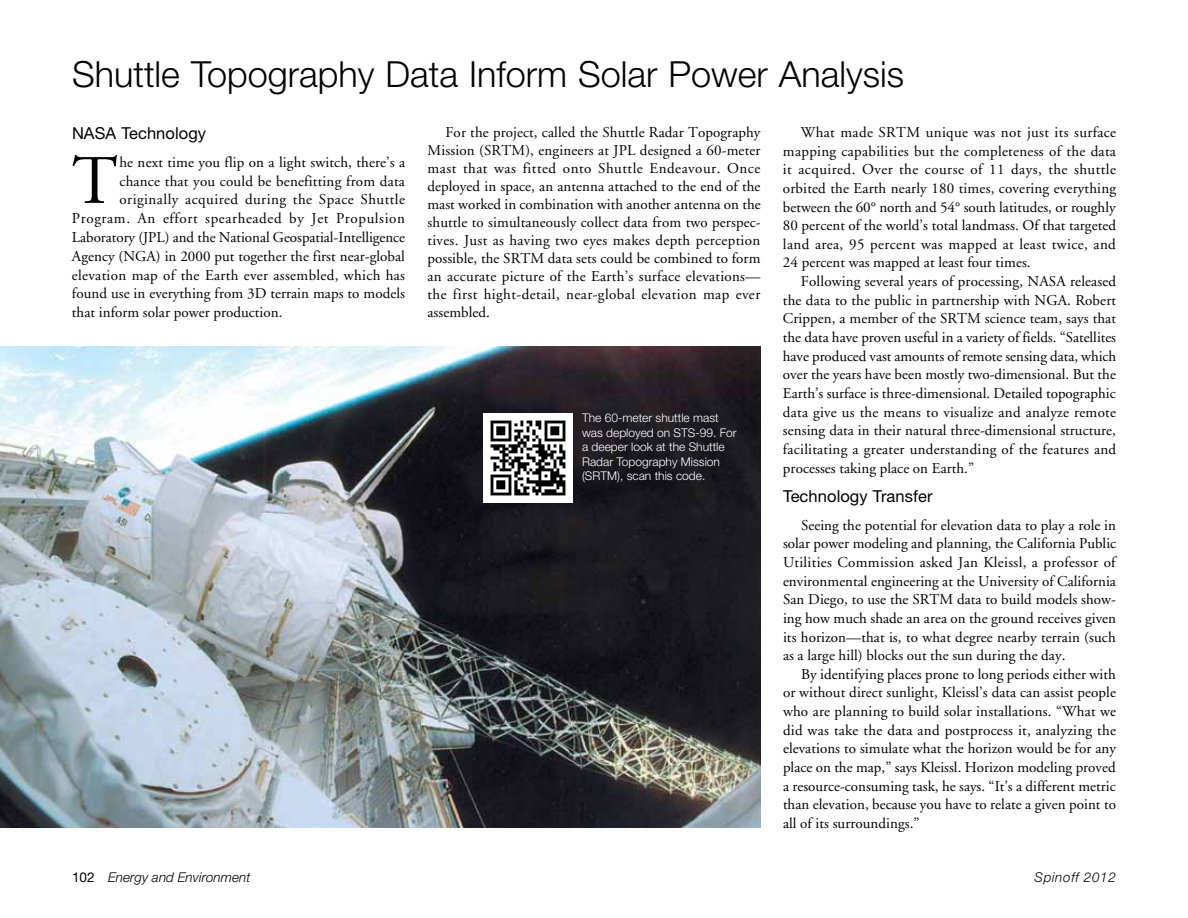
<style>
.page{position:relative;width:1188px;height:918px;background:#fff}
.page>*{position:absolute;margin:0;border:0;box-sizing:border-box;transform-origin:0 0}
.t1{font:69.3px "Adobe Garamond";color:#000}
.t2{font:300 36px "Helvetica Neue";color:#000}
.t3{font:16.5px "Helvetica Neue";letter-spacing:.005em;color:#000}
.t4{font:15px/18.6px "Adobe Garamond";letter-spacing:.005em;color:#000;text-align:justify}
.t5{font:15px "Adobe Garamond";letter-spacing:.04em;color:#000}
.t6{font:15px "Adobe Garamond";letter-spacing:.035em;color:#000}
.t7{font:italic 300 13.5px "Helvetica Neue";letter-spacing:.005em;color:#000}
.t8{font:italic 300 13.5px "Helvetica Neue";letter-spacing:.05em;color:#000}
.t9{font:300 12px/14.4px "Helvetica Neue";color:#fff}
.s1{font-weight:400;font-style:normal}
</style>
<div class="page">
<img style="left:0;top:346px;width:760px;height:482px">
<img style="left:483px;top:413px;width:90px;height:90px">
<h2 class="t2" style="left:72px;top:52px;width:834px">Shuttle Topography Data Inform Solar Power Analysis</h2>
<p class="t3" style="left:72px;top:123px;width:136px">NASA Technology</p>
<h1 class="t1" style="left:72px;top:144px;width:47px">T</h1>
<p class="t4" style="left:119px;top:153px;width:287px">he next time you flip on a light switch, there’s a</p>
<p class="t4" style="left:427px;top:124px;width:335px;line-height:18px;text-indent:18px">For the project, called the Shuttle Radar Topography Mission (SRTM), engineers at JPL designed a 60-meter mast that was fitted onto Shuttle Endeavour. Once deployed in space, an antenna attached to the end of the mast worked in combination with another antenna on the shuttle to simultaneously collect data from two perspec&shy;tives. Just as having two eyes makes depth perception possible, the SRTM data sets could be combined to form an accurate picture of the Earth’s surface elevations— the first hight-detail, near-global elevation map ever assembled.</p>
<p class="t4" style="left:783px;top:123px;width:335px;text-indent:18px">What made SRTM unique was not just its surface mapping capabilities but the completeness of the data it acquired. Over the course of 11 days, the shuttle orbited the Earth nearly 180 times, covering everything between the 60° north and 54° south latitudes, or roughly 80 percent of the world’s total landmass. Of that targeted land area, 95 percent was mapped at least twice, and 24 percent was mapped at least four times.</p>
<p class="t4" style="left:119px;top:172px;width:287px">chance that you could be benefitting from data</p>
<p class="t6" style="left:119px;top:192px;width:287px">originally acquired during the Space Shuttle</p>
<p class="t5" style="left:72px;top:210px;width:335px">Program. An effort spearheaded by Jet Propulsion</p>
<p class="t4" style="left:72px;top:228px;width:335px">Laboratory (JPL) and the National Geospatial-Intelligence</p>
<p class="t4" style="left:72px;top:247px;width:334px">Agency (NGA) in 2000 put together the first near-global</p>
<p class="t4" style="left:72px;top:266px;width:335px">elevation map of the Earth ever assembled, which has</p>
<p class="t4" style="left:72px;top:285px;width:335px">found use in everything from 3D terrain maps to models</p>
<p class="t4" style="left:72px;top:304px;width:212px">that inform solar power production.</p>
<p class="t4" style="left:783px;top:272px;width:335px;text-indent:18px">Following several years of processing, NASA released the data to the public in partnership with NGA. Robert Crippen, a member of the SRTM science team, says that the data have proven useful in a variety of fields. “Satellites have produced vast amounts of remote sensing data, which over the years have been mostly two-dimensional. But the Earth’s surface is three-dimensional. Detailed topographic data give us the means to visualize and analyze remote sensing data in their natural three-dimensional structure, facilitating a greater understanding of the features and processes taking place on Earth.”</p>
<p class="t3" style="left:783px;top:486px;width:151px">Technology Transfer</p>
<p class="t4" style="left:783px;top:516px;width:335px;text-indent:18px">Seeing the potential for elevation data to play a role in solar power modeling and planning, the California Public Utilities Commission asked Jan Kleissl, a professor of environmental engineering at the University of California San Diego, to use the SRTM data to build models show&shy;ing how much shade an area on the ground receives given its horizon—that is, to what degree nearby terrain (such as a large hill) blocks out the sun during the day.</p>
<p class="t4" style="left:783px;top:665px;width:335px;text-indent:18px">By identifying places prone to long periods either with or without direct sunlight, Kleissl’s data can assist people who are planning to build solar installations. “What we did was take the data and postprocess it, analyzing the elevations to simulate what the horizon would be for any place on the map,” says Kleissl. Horizon modeling proved a resource-consuming task, he says. “It’s a different metric than elevation, because you have to relate a given point to all of its surroundings.”</p>
<p class="t9" style="left:582px;top:411px;width:156px">The 60-meter shuttle mast was deployed on STS-99. For a deeper look at the Shuttle<br>Radar Topography Mission (SRTM), scan this code.</p>
<p class="t7" style="left:72px;top:869px;width:180px"><span class="s1">102</span> Energy and Environment</p>
<p class="t8" style="left:1034px;top:869px;width:83px">Spinoff 2012</p>
</div>
